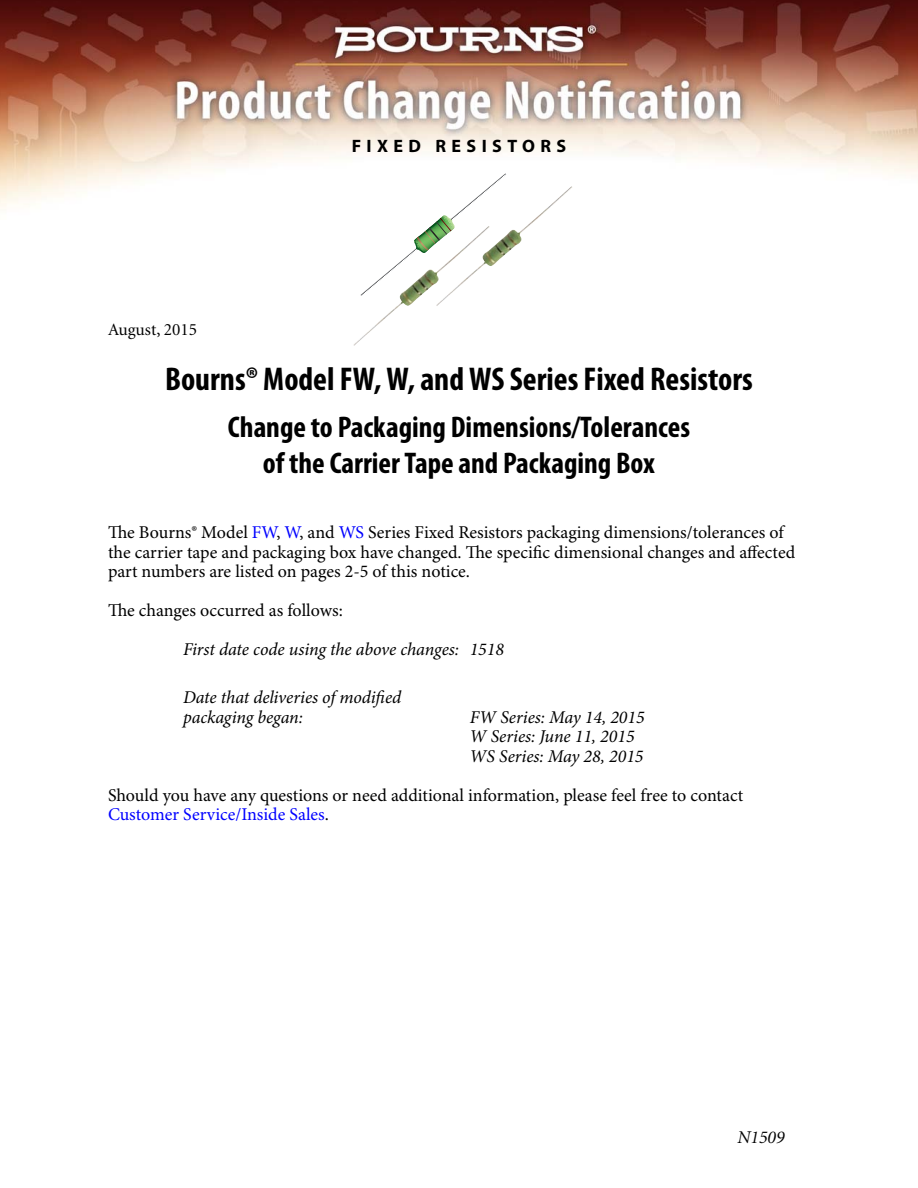
<style>
.page{position:relative;width:918px;height:1188px;background:#fff}
.page>*{position:absolute;margin:0;border:0;box-sizing:border-box;transform-origin:0 0}
.t1{font:700 condensed 33px "Myriad Pro";color:#000}
.t2{font:700 condensed 30px/36px "Myriad Pro";color:#000;text-align:center}
.t3{font:18px/19.5px "Minion Pro";color:#000}
.t4{font:italic 18px/19.5px "Minion Pro";letter-spacing:-.005em;color:#000}
.t5{font:700 18px "Myriad Pro";letter-spacing:.3em;color:#000}
.t6{font:italic 18px "Minion";color:#000}
.t7{font:17.25px "Minion";color:#000}
.s1{color:#00f}
</style>
<div class="page">
<img style="left:0;top:0;width:918px;height:207px">
<svg style="left:360px;top:173px;width:146px;height:53px"></svg>
<img style="left:354px;top:226px;width:82px;height:120px">
<img style="left:436px;top:186px;width:137px;height:120px">
<p class="t5" style="left:352px;top:135px;width:216px">FIXED RESISTORS</p>
<p class="t7" style="left:108px;top:323px;width:91px">August, 2015</p>
<h1 class="t1" style="left:165px;top:367px;width:589px">Bourns® Model FW, W, and WS Series Fixed Resistors</h1>
<h2 class="t2" style="left:228px;top:412px;width:464px">Change to Packaging Dimensions/Tolerances of the Carrier Tape and Packaging Box</h2>
<p class="t3" style="left:108px;top:524px;width:689px">The Bourns® Model <span class="s1">FW</span>, <span class="s1">W</span>, and <span class="s1">WS</span> Series Fixed Resistors packaging dimensions/tolerances of the carrier tape and packaging box have changed. The specific dimensional changes and affected part numbers are listed on pages 2-5 of this notice.</p>
<p class="t3" style="left:108px;top:602px;width:236px">The changes occurred as follows:</p>
<p class="t4" style="left:183px;top:641px;width:323px">First date code using the above changes: 1518</p>
<p class="t4" style="left:183px;top:689px;width:220px">Date that deliveries of modified packaging began:</p>
<p class="t4" style="left:470px;top:709px;width:177px">FW Series: May 14, 2015<br>W Series: June 11, 2015<br>WS Series: May 28, 2015</p>
<p class="t3" style="left:108px;top:787px;width:637px">Should you have any questions or need additional information, please feel free to contact<br><span class="s1">Customer Service/Inside Sales</span>.</p>
<p class="t6" style="left:738px;top:1130px;width:48px">N1509</p>
</div>
